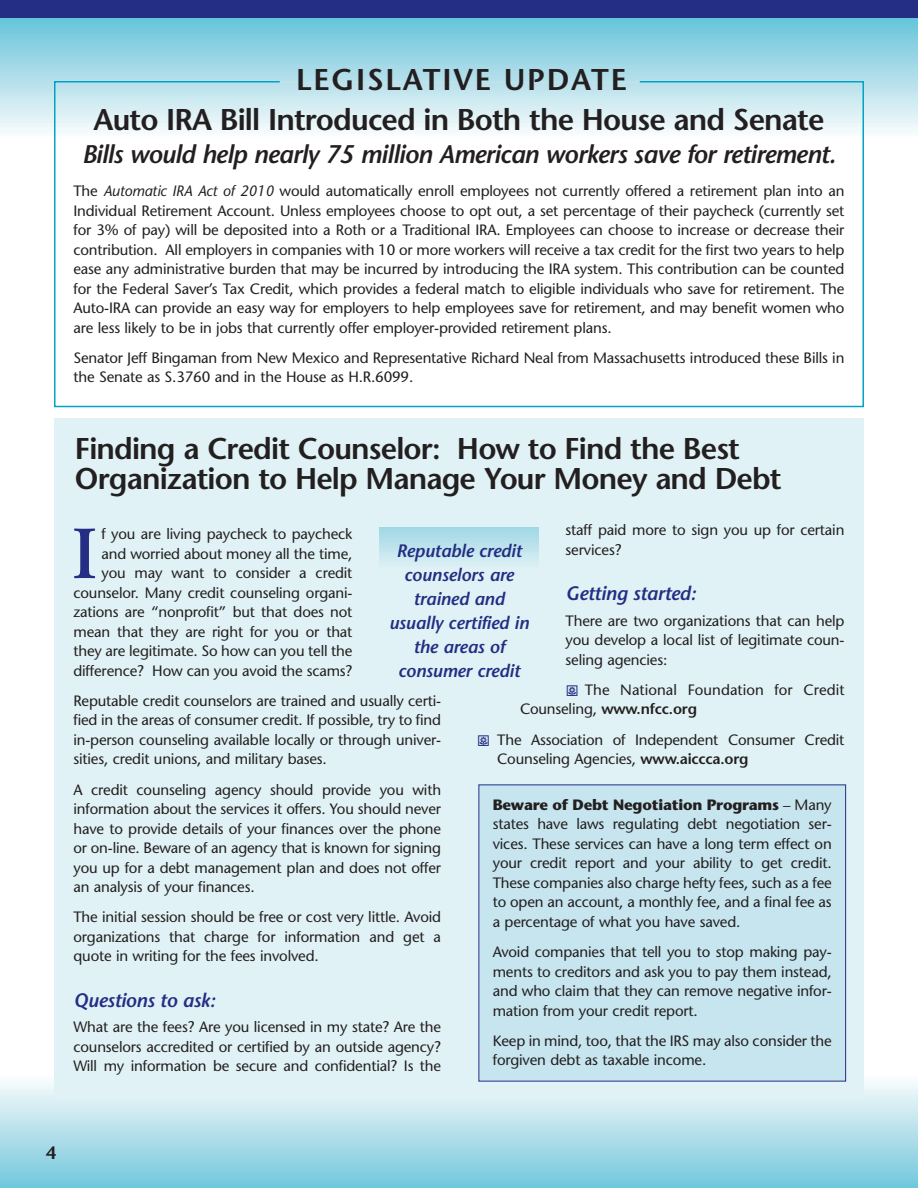
<style>
.page{position:relative;width:918px;height:1188px;background:#fff}
.page>*{position:absolute;margin:0;border:0;box-sizing:border-box;transform-origin:0 0}
.t1{font:600 74.7px "Adobe Garamond";color:#232e84}
.t2{font:600 30px/30px "Stone Sans";letter-spacing:-.03em;color:#231f20}
.t3{font:600 30px "Stone Sans";letter-spacing:.055em;color:#231f20}
.t4{font:italic 600 25.5px "Stone Sans";letter-spacing:-.03em;color:#231f20}
.t5{font:italic 600 19.5px "Stone Sans";letter-spacing:-.015em;color:#232e84}
.t6{font:italic 600 18px/24px "Stone Sans";letter-spacing:-.01em;color:#232e84;text-align:center}
.t7{font:600 18px "Stone Sans";color:#231f20}
.t8{font:15px/19.5px "Stone Sans";letter-spacing:-.01em;color:#231f20;text-align:justify}
.s1{font-style:italic}
.s2{font-family:"Botanical";font-size:13.5px;color:#232e84}
.s3{font-weight:600}
.s4{font-weight:700}
</style>
<div class="page">
<div style="left:0;top:1076px;width:918px;height:112px;background:linear-gradient(to bottom,#fbfcfc,#73c7dc)"></div>
<div style="left:54px;top:418px;width:810px;height:682px;background:#e0f2f5"></div>
<div style="left:0;top:0;width:918px;height:67px;background:#232e84"></div>
<div style="left:0;top:19px;width:918px;height:118px;background:linear-gradient(to bottom,#69c4d9,#f9fbfb)"></div>
<div style="left:54px;top:81px;width:810px;height:326px;border:2px solid #00a4c4"></div>
<hr style="left:280px;top:81px;width:360px;height:3px;background:#bce2ec">
<div style="left:479px;top:785px;width:366px;height:296px;background:#c6e5ee"></div>
<div style="left:380px;top:528px;width:158px;height:40px;background:linear-gradient(to bottom,#a1d8e6,#dcf0f4)"></div>
<h2 class="t3" style="left:296px;top:67px;width:332px">LEGISLATIVE UPDATE</h2>
<h2 class="t2" style="left:94px;top:108px;width:732px">Auto IRA Bill Introduced in Both the House and Senate</h2>
<h3 class="t4" style="left:82px;top:144px;width:755px">Bills would help nearly 75 million American workers save for retirement.</h3>
<p class="t8" style="left:74px;top:183px;width:772px">The <span class="s1">Automatic IRA Act of 2010</span> would automatically enroll employees not currently offered a retirement plan into an Individual Retirement Account. Unless employees choose to opt out, a set percentage of their paycheck (currently set for 3% of pay) will be deposited into a Roth or a Traditional IRA. Employees can choose to increase or decrease their contribution. All employers in companies with 10 or more workers will receive a tax credit for the first two years to help ease any administrative burden that may be incurred by introducing the IRA system. This contribution can be counted for the Federal Saver’s Tax Credit, which provides a federal match to eligible individuals who save for retirement. The Auto-IRA can provide an easy way for employers to help employees save for retirement, and may benefit women who are less likely to be in jobs that currently offer employer-provided retirement plans.</p>
<p class="t8" style="left:74px;top:349px;width:772px">Senator Jeff Bingaman from New Mexico and Representative Richard Neal from Massachusetts introduced these Bills in the Senate as S.3760 and in the House as H.R.6099.</p>
<h2 class="t2" style="left:75px;top:437px;width:708px">Finding a Credit Counselor: How to Find the Best<br>Organization to Help Manage Your Money and Debt</h2>
<h1 class="t1" style="left:71px;top:524px;width:28px">I</h1>
<p class="t8" style="left:566px;top:522px;width:280px">staff paid more to sign you up for certain services?</p>
<h3 class="t5" style="left:566px;top:586px;width:132px">Getting started:</h3>
<p class="t8" style="left:566px;top:612px;width:280px">There are two organizations that can help you develop a local list of legitimate coun&shy;seling agencies:</p>
<p class="t8" style="left:520px;top:681px;width:326px;text-indent:46px"><span class="s2">m</span> The National Foundation for Credit<br>Counseling, <span class="s3">www.nfcc.org</span></p>
<p class="t8" style="left:497px;top:731px;width:349px;text-indent:-20px"><span class="s2">m</span> The Association of Independent Consumer Credit<br>Counseling Agencies, <span class="s3">www.aiccca.org</span></p>
<p class="t8" style="left:493px;top:796px;width:341px"><span class="s4">Beware of Debt Negotiation Programs</span> – Many states have laws regulating debt negotiation ser&shy;vices. These services can have a long term effect on your credit report and your ability to get credit.<br>These companies also charge hefty fees, such as a fee to open an account, a monthly fee, and a final fee as a percentage of what you have saved.</p>
<p class="t8" style="left:493px;top:944px;width:341px">Avoid companies that tell you to stop making pay&shy;ments to creditors and ask you to pay them instead, and who claim that they can remove negative infor&shy;mation from your credit report.</p>
<p class="t8" style="left:493px;top:1032px;width:341px">Keep in mind, too, that the IRS may also consider the forgiven debt as taxable income.</p>
<p class="t8" style="left:74px;top:526px;width:281px;text-align:right">f you are living paycheck to paycheck and worried about money all the time,<br>you may want to consider a credit counselor. Many credit counseling organi&shy;zations are “nonprofit” but that does not mean that they are right for you or that they are legitimate. So how can you tell the difference? How can you avoid the scams?</p>
<p class="t8" style="left:74px;top:692px;width:369px">Reputable credit counselors are trained and usually certi&shy;fied in the areas of consumer credit. If possible, try to find in-person counseling available locally or through univer&shy;sities, credit unions, and military bases.</p>
<p class="t8" style="left:74px;top:781px;width:369px">A credit counseling agency should provide you with information about the services it offers. You should never have to provide details of your finances over the phone or on-line. Beware of an agency that is known for signing you up for a debt management plan and does not offer an analysis of your finances.</p>
<p class="t8" style="left:74px;top:909px;width:369px">The initial session should be free or cost very little. Avoid organizations that charge for information and get a quote in writing for the fees involved.</p>
<h3 class="t5" style="left:74px;top:992px;width:143px">Questions to ask:</h3>
<p class="t8" style="left:74px;top:1019px;width:369px">What are the fees? Are you licensed in my state? Are the counselors accredited or certified by an outside agency?<br>Will my information be secure and confidential? Is the</p>
<p class="t6" style="left:389px;top:541px;width:142px">Reputable credit counselors are trained and usually certified in the areas of consumer credit</p>
<p class="t7" style="left:46px;top:1146px;width:12px">4</p>
</div>
